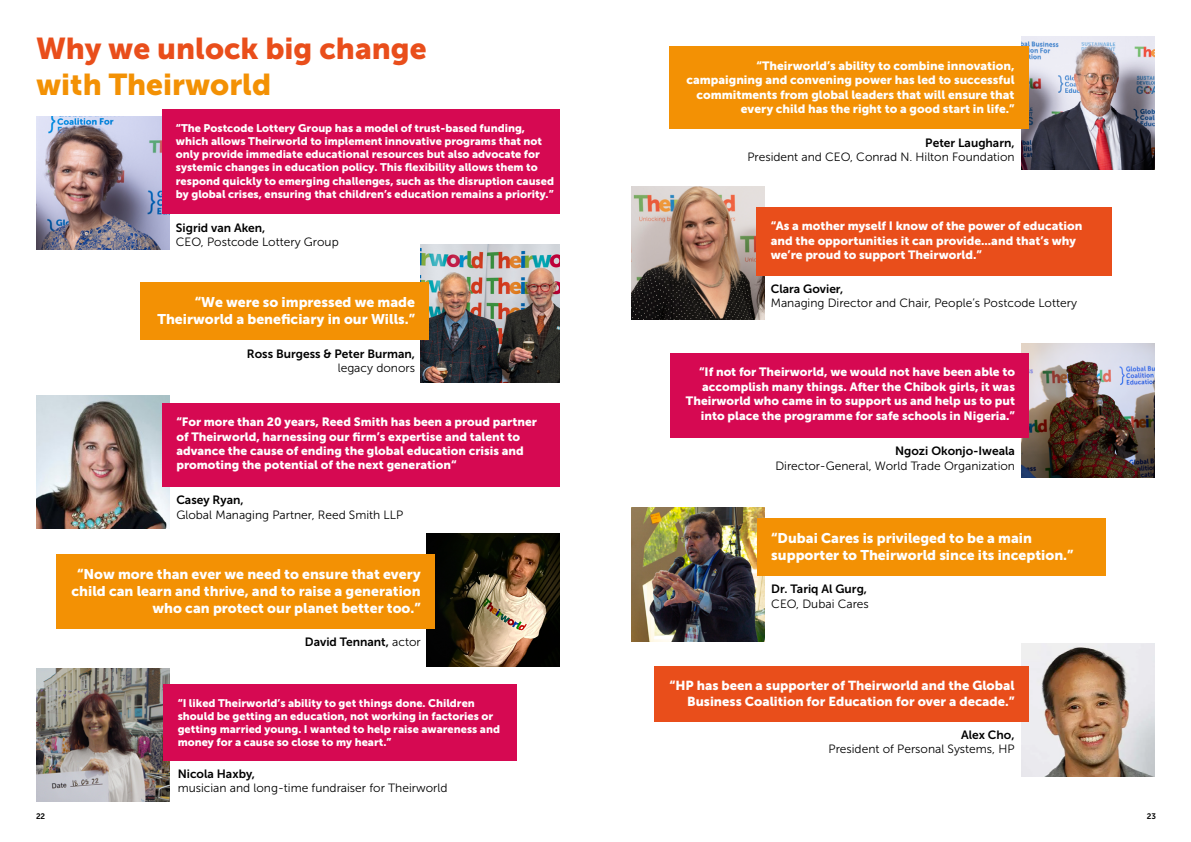
<style>
.page{position:relative;width:1191px;height:842px;background:#fff}
.page>*{position:absolute;margin:0;border:0;box-sizing:border-box;transform-origin:0 0}
.t1{font:30px "Museo Sans 900";color:#e94e1b}
.t2{font:30px "Museo Sans 900";color:#f39104}
.t3{font:14px/16.8px "Museo Sans 900";color:#fff;text-align:right}
.t4{font:13px/15.6px "Museo Sans 900";color:#fff;text-align:right}
.t5{font:12px/14.4px "Museo Sans 900";color:#fff}
.t6{font:12px "Museo Sans 300";color:#000}
.t7{font:12px "Museo Sans 700";color:#000}
.t8{font:11px/13.2px "Museo Sans 900";color:#fff}
.t9{font:8px "Museo Sans 700";color:#000}
.s1{font-family:"Museo Sans 300"}
</style>
<div class="page">
<img style="left:421px;top:244px;width:138px;height:139px">
<img style="left:426px;top:533px;width:133px;height:133px">
<div style="left:141px;top:283px;width:288px;height:57px;background:#f39104"></div>
<div style="left:57px;top:555px;width:378px;height:74px;background:#f39104"></div>
<img style="left:631px;top:186px;width:134px;height:133px">
<div style="left:756px;top:207px;width:356px;height:68px;background:#e94e1b"></div>
<img style="left:1021px;top:36px;width:134px;height:133px">
<div style="left:670px;top:47px;width:358px;height:82px;background:#f39104"></div>
<img style="left:36px;top:668px;width:133px;height:134px">
<div style="left:163px;top:684px;width:353px;height:76px;background:#d60952"></div>
<img style="left:1021px;top:344px;width:134px;height:133px">
<div style="left:670px;top:353px;width:359px;height:85px;background:#d60952"></div>
<img style="left:631px;top:508px;width:134px;height:133px">
<div style="left:757px;top:518px;width:349px;height:58px;background:#f39104"></div>
<img style="left:1021px;top:644px;width:134px;height:133px">
<div style="left:654px;top:666px;width:374px;height:55px;background:#e94e1b"></div>
<img style="left:36px;top:117px;width:133px;height:133px">
<div style="left:162px;top:109px;width:397px;height:105px;background:#d60952"></div>
<img style="left:36px;top:395px;width:133px;height:134px">
<div style="left:162px;top:403px;width:397px;height:84px;background:#d60952"></div>
<h1 class="t1" style="left:36px;top:31px;width:392px">Why we unlock big change</h1>
<h1 class="t2" style="left:36px;top:67px;width:237px">with Theirworld</h1>
<p class="t8" style="left:176px;top:121px;width:379px">“The Postcode Lottery Group has a model of trust-based funding, which allows Theirworld to implement innovative programs that not only provide immediate educational resources but also advocate for systemic changes in education policy. This flexibility allows them to respond quickly to emerging challenges, such as the disruption caused by global crises, ensuring that children’s education remains a priority.”</p>
<p class="t7" style="left:176px;top:221px;width:91px">Sigrid van Aken,</p>
<p class="t6" style="left:176px;top:236px;width:164px">CEO, Postcode Lottery Group</p>
<p class="t3" style="left:157px;top:294px;width:259px">“We were so impressed we made<br>Theirworld a beneficiary in our Wills.”</p>
<p class="t7" style="left:247px;top:347px;width:170px">Ross Burgess &amp; Peter Burman,</p>
<p class="t6" style="left:338px;top:361px;width:79px">legacy donors</p>
<p class="t5" style="left:176px;top:415px;width:362px">“For more than 20 years, Reed Smith has been a proud partner of Theirworld, harnessing our firm’s expertise and talent to advance the cause of ending the global education crisis and promoting the potential of the next generation“</p>
<p class="t7" style="left:176px;top:493px;width:69px">Casey Ryan,</p>
<p class="t6" style="left:176px;top:508px;width:228px">Global Managing Partner, Reed Smith LLP</p>
<p class="t3" style="left:72px;top:566px;width:351px">“Now more than ever we need to ensure that every child can learn and thrive, and to raise a generation who can protect our planet better too.”</p>
<p class="t7" style="left:305px;top:635px;width:117px">David Tennant, <span class="s1">actor</span></p>
<p class="t8" style="left:178px;top:696px;width:324px">“I liked Theirworld’s ability to get things done. Children should be getting an education, not working in factories or getting married young. I wanted to help raise awareness and money for a cause so close to my heart.”</p>
<p class="t7" style="left:178px;top:767px;width:79px">Nicola Haxby,</p>
<p class="t6" style="left:178px;top:782px;width:271px">musician and long-time fundraiser for Theirworld</p>
<p class="t5" style="left:686px;top:58px;width:330px;text-align:right">“Theirworld’s ability to combine innovation, campaigning and convening power has led to successful commitments from global leaders that will ensure that every child has the right to a good start in life.”</p>
<p class="t7" style="left:925px;top:136px;width:91px">Peter Laugharn,</p>
<p class="t6" style="left:747px;top:151px;width:269px">President and CEO, Conrad N. Hilton Foundation</p>
<p class="t5" style="left:771px;top:219px;width:313px">“As a mother myself I know of the power of education and the opportunities it can provide...and that’s why we’re proud to support Theirworld.”</p>
<p class="t7" style="left:771px;top:282px;width:74px">Clara Govier,</p>
<p class="t6" style="left:771px;top:296px;width:308px">Managing Director and Chair, People’s Postcode Lottery</p>
<p class="t5" style="left:686px;top:365px;width:330px;text-align:right">“If not for Theirworld, we would not have been able to accomplish many things. After the Chibok girls, it was Theirworld who came in to support us and help us to put into place the programme for safe schools in Nigeria.”</p>
<p class="t7" style="left:895px;top:444px;width:121px">Ngozi Okonjo-Iweala</p>
<p class="t6" style="left:775px;top:459px;width:241px">Director-General, World Trade Organization</p>
<p class="t3" style="left:771px;top:529px;width:304px;text-align:left">“Dubai Cares is privileged to be a main supporter to Theirworld since its inception.”</p>
<p class="t7" style="left:771px;top:582px;width:97px">Dr. Tariq Al Gurg,</p>
<p class="t6" style="left:771px;top:597px;width:99px">CEO, Dubai Cares</p>
<p class="t4" style="left:669px;top:678px;width:346px">“HP has been a supporter of Theirworld and the Global<br>Business Coalition for Education for over a decade.”</p>
<p class="t7" style="left:961px;top:728px;width:55px">Alex Cho,</p>
<p class="t6" style="left:828px;top:743px;width:188px">President of Personal Systems, HP</p>
<p class="t9" style="left:36px;top:812px;width:11px">22</p>
<p class="t9" style="left:1146px;top:812px;width:11px">23</p>
</div>
